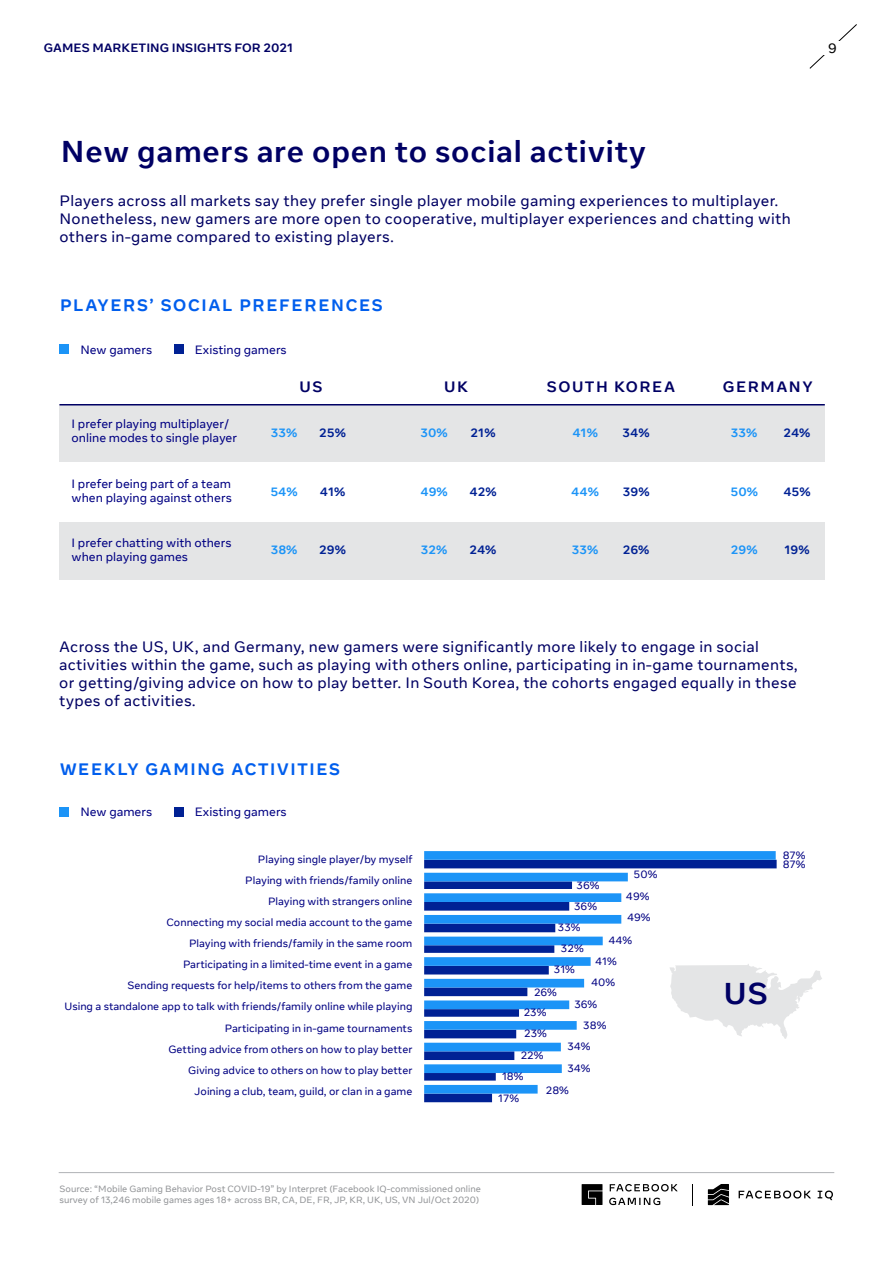
<style>
.page{position:relative;width:893px;height:1263px;background:#fff}
.page>*{position:absolute;margin:0;border:0;box-sizing:border-box;transform-origin:0 0}
.t1{font:700 30px "Optimistic Text";letter-spacing:.025em;color:#000064}
.t2{font:700 16.5px "Optimistic Display";letter-spacing:.1em;color:#005eed}
.t3{font:15px/18px "Optimistic Text";letter-spacing:.02em;color:#000063}
.t4{font:700 15px "Optimistic Text";letter-spacing:.1em;color:#000064}
.t5{font:13.5px "Optimistic Text";color:#000}
.t6{font:12px/14.4px "Optimistic Text";color:#000082}
.t7{font:700 12px "Optimistic Text";color:#1c94f7}
.t8{font:700 12px "Optimistic Text";color:#002194}
.t9{font:700 12px "Optimistic Text";color:#000064}
.t10{font:10.5px/21.1px "Optimistic Text";color:#000082}
.t11{font:9px/10.8px "Optimistic Text";color:#939598}
</style>
<div class="page">
<svg style="left:708px;top:1184px;width:21px;height:21px"></svg>
<svg style="left:739px;top:1190px;width:72px;height:8px"></svg>
<svg style="left:818px;top:1190px;width:15px;height:10px"></svg>
<svg style="left:610px;top:1184px;width:68px;height:7px"></svg>
<svg style="left:609px;top:1198px;width:51px;height:7px"></svg>
<svg style="left:582px;top:1184px;width:20px;height:21px"></svg>
<svg style="left:692px;top:1184px;width:1px;height:21px"></svg>
<svg style="left:809px;top:24px;width:48px;height:45px"></svg>
<div style="left:820px;top:41px;width:25px;height:14px;background:#fff"></div>
<div style="left:59px;top:522px;width:766px;height:57px;background:#e4e5e6"></div>
<div style="left:59px;top:404px;width:766px;height:58px;background:#e4e5e6"></div>
<hr style="left:59px;top:404px;width:766px;height:1px;background:#000064">
<svg style="left:424px;top:860px;width:353px;height:242px"></svg>
<svg style="left:424px;top:851px;width:352px;height:242px"></svg>
<svg style="left:669px;top:963px;width:153px;height:76px"></svg>
<div style="left:174px;top:807px;width:10px;height:9px;background:#002194"></div>
<div style="left:59px;top:807px;width:10px;height:9px;background:#1c94f7"></div>
<div style="left:174px;top:345px;width:10px;height:9px;background:#002194"></div>
<div style="left:59px;top:345px;width:10px;height:9px;background:#1c94f7"></div>
<hr style="left:59px;top:1172px;width:775px;height:1px;background:#b1b3b6">
<p class="t9" style="left:44px;top:40px;width:251px">GAMES MARKETING INSIGHTS FOR 2021</p>
<p class="t5" style="left:828px;top:40px;width:10px">9</p>
<h1 class="t1" style="left:61px;top:133px;width:587px">New gamers are open to social activity</h1>
<p class="t3" style="left:60px;top:192px;width:733px">Players across all markets say they prefer single player mobile gaming experiences to multiplayer.<br>Nonetheless, new gamers are more open to cooperative, multiplayer experiences and chatting with others in-game compared to existing players.</p>
<h2 class="t2" style="left:60px;top:294px;width:324px">PLAYERS’ SOCIAL PREFERENCES</h2>
<p class="t6" style="left:80px;top:343px;width:73px">New gamers</p>
<p class="t6" style="left:195px;top:343px;width:94px">Existing gamers</p>
<h3 class="t4" style="left:300px;top:377px;width:24px">US</h3>
<h3 class="t4" style="left:444px;top:377px;width:25px">UK</h3>
<h3 class="t4" style="left:547px;top:377px;width:130px">SOUTH KOREA</h3>
<h3 class="t4" style="left:723px;top:377px;width:91px">GERMANY</h3>
<p class="t6" style="left:72px;top:417px;width:167px">I prefer playing multiplayer/ online modes to single player</p>
<p class="t6" style="left:72px;top:477px;width:162px">I prefer being part of a team when playing against others</p>
<p class="t6" style="left:72px;top:536px;width:161px">I prefer chatting with others when playing games</p>
<p class="t7" style="left:271px;top:425px;width:28px">33%</p>
<p class="t7" style="left:270px;top:484px;width:29px">54%</p>
<p class="t8" style="left:319px;top:425px;width:28px">25%</p>
<p class="t7" style="left:420px;top:425px;width:29px">30%</p>
<p class="t8" style="left:471px;top:425px;width:27px">21%</p>
<p class="t7" style="left:572px;top:425px;width:27px">41%</p>
<p class="t8" style="left:623px;top:425px;width:29px">34%</p>
<p class="t7" style="left:731px;top:425px;width:28px">33%</p>
<p class="t8" style="left:784px;top:425px;width:28px">24%</p>
<p class="t8" style="left:320px;top:484px;width:27px">41%</p>
<p class="t7" style="left:420px;top:484px;width:29px">49%</p>
<p class="t8" style="left:469px;top:484px;width:29px">42%</p>
<p class="t7" style="left:571px;top:484px;width:29px">44%</p>
<p class="t8" style="left:623px;top:484px;width:28px">39%</p>
<p class="t7" style="left:730px;top:484px;width:29px">50%</p>
<p class="t8" style="left:783px;top:484px;width:29px">45%</p>
<p class="t7" style="left:271px;top:542px;width:28px">38%</p>
<p class="t8" style="left:319px;top:542px;width:28px">29%</p>
<p class="t7" style="left:421px;top:542px;width:28px">32%</p>
<p class="t8" style="left:470px;top:542px;width:28px">24%</p>
<p class="t7" style="left:572px;top:542px;width:28px">33%</p>
<p class="t8" style="left:623px;top:542px;width:28px">26%</p>
<p class="t7" style="left:731px;top:542px;width:28px">29%</p>
<p class="t8" style="left:784px;top:542px;width:27px">19%</p>
<p class="t3" style="left:59px;top:638px;width:740px">Across the US, UK, and Germany, new gamers were significantly more likely to engage in social activities within the game, such as playing with others online, participating in in-game tournaments, or getting/giving advice on how to play better. In South Korea, the cohorts engaged equally in these types of activities.</p>
<h2 class="t2" style="left:60px;top:759px;width:282px">WEEKLY GAMING ACTIVITIES</h2>
<p class="t6" style="left:80px;top:805px;width:73px">New gamers</p>
<p class="t6" style="left:195px;top:805px;width:94px">Existing gamers</p>
<p class="t10" style="left:64px;top:849px;width:349px;text-align:right">Playing single player/by myself<br>Playing with friends/family online<br>Playing with strangers online<br>Connecting my social media account to the game<br>Playing with friends/family in the same room<br>Participating in a limited-time event in a game<br>Sending requests for help/items to others from the game<br>Using a standalone app to talk with friends/family online while playing Participating in in-game tournaments<br>Getting advice from others on how to play better<br>Giving advice to others on how to play better<br>Joining a club, team, guild, or clan in a game</p>
<p class="t10" style="left:577px;top:875px;width:24px">36%</p>
<p class="t10" style="left:574px;top:895px;width:24px">36%</p>
<p class="t10" style="left:558px;top:917px;width:24px">33%</p>
<p class="t10" style="left:561px;top:938px;width:24px">32%</p>
<p class="t10" style="left:626px;top:863px;width:33px;line-height:21.8px;text-indent:8px">50%<br>49%<br>49%</p>
<p class="t10" style="left:608px;top:930px;width:25px">44%</p>
<p class="t10" style="left:554px;top:959px;width:23px">31%</p>
<p class="t10" style="left:534px;top:982px;width:24px">26%</p>
<p class="t10" style="left:595px;top:951px;width:23px">41%</p>
<p class="t10" style="left:591px;top:972px;width:26px">40%</p>
<p class="t10" style="left:524px;top:1002px;width:24px">23%</p>
<p class="t10" style="left:524px;top:1023px;width:24px">23%</p>
<p class="t10" style="left:574px;top:994px;width:24px">36%</p>
<p class="t10" style="left:583px;top:1015px;width:25px">38%</p>
<p class="t10" style="left:567px;top:1035px;width:25px">34%</p>
<p class="t10" style="left:567px;top:1058px;width:25px">34%</p>
<p class="t10" style="left:546px;top:1080px;width:25px">28%</p>
<p class="t10" style="left:502px;top:1045px;width:43px;line-height:20.5px;text-indent:19px">22%<br>18%</p>
<p class="t10" style="left:498px;top:1088px;width:22px">17%</p>
<p class="t11" style="left:60px;top:1183px;width:423px">Source: “Mobile Gaming Behavior Post COVID-19” by Interpret (Facebook IQ-commissioned online survey of 13,246 mobile games ages 18+ across BR, CA, DE, FR, JP, KR, UK, US, VN Jul/Oct 2020)</p>
<p class="t10" style="left:783px;top:850px;width:24px;line-height:9.6px">87%<br>87%</p>
<h1 class="t1" style="left:724px;top:974px;width:46px">US</h1>
</div>
